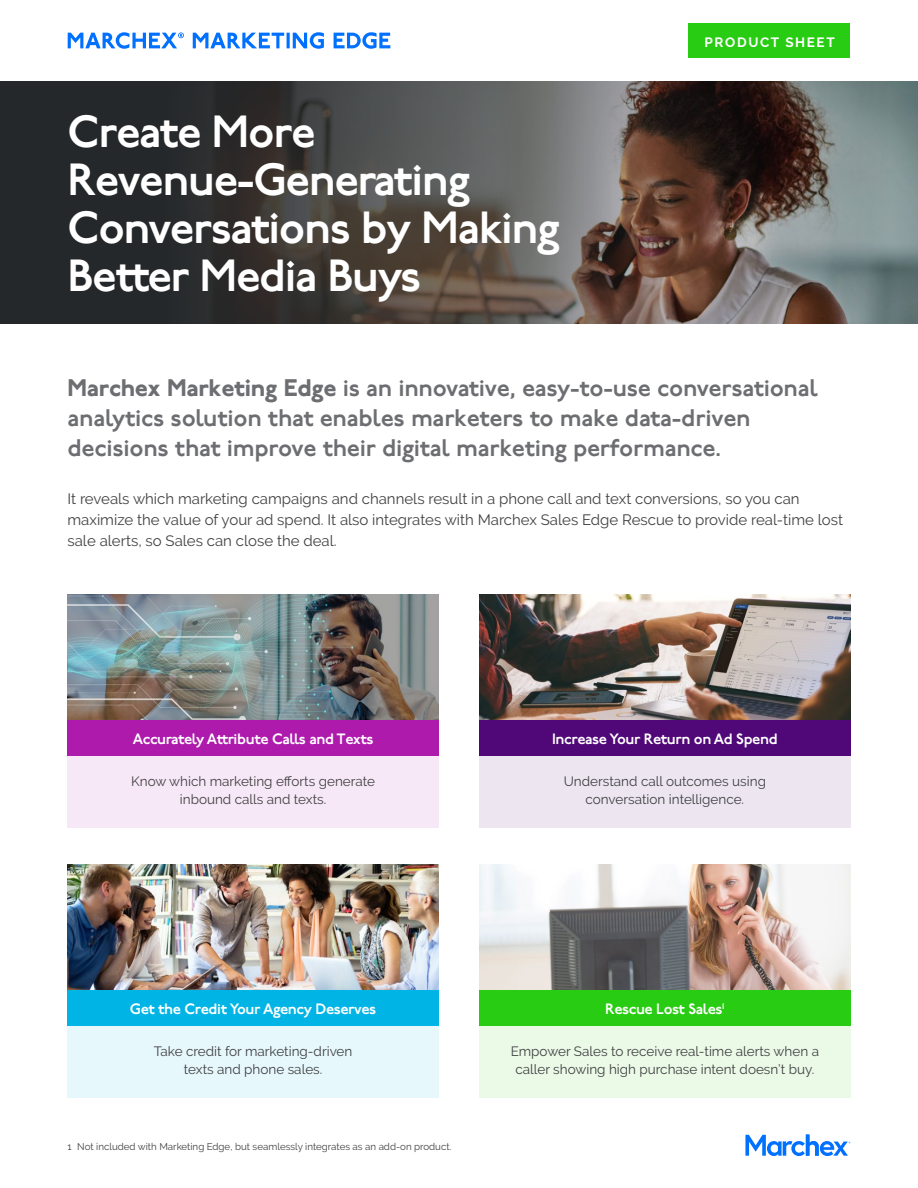
<style>
.page{position:relative;width:918px;height:1188px;background:#fff}
.page>*{position:absolute;margin:0;border:0;box-sizing:border-box;transform-origin:0 0}
.t1{font:600 45px/48px "P22 Underground";letter-spacing:-.03em;color:#fff}
.t2{font:600 24px/30px "P22 Underground";letter-spacing:-.01em;color:#6d6e71}
.t3{font:15px/21px "Raleway";color:#414042}
.t4{font:600 15px "P22 Underground";letter-spacing:-.025em;color:#fff}
.t5{font:13.5px/18.8px "Raleway";color:#414042;text-align:center}
.t6{font:700 13.5px "Raleway";letter-spacing:.12em;color:#fff}
.t7{font:9.75px "Raleway";color:#414042}
.s1{font-weight:800}
</style>
<div class="page">
<img style="left:68px;top:864px;width:371px;height:126px">
<img style="left:479px;top:594px;width:371px;height:126px">
<img style="left:68px;top:594px;width:371px;height:126px">
<img style="left:479px;top:864px;width:371px;height:126px">
<div style="left:68px;top:756px;width:371px;height:72px;background:#f7e8f7"></div>
<div style="left:479px;top:756px;width:371px;height:72px;background:#ede6f1"></div>
<div style="left:68px;top:1026px;width:371px;height:72px;background:#e6f8fc"></div>
<div style="left:479px;top:1026px;width:371px;height:72px;background:#eafae7"></div>
<div style="left:68px;top:720px;width:371px;height:36px;background:#ad1aac"></div>
<div style="left:479px;top:720px;width:371px;height:36px;background:#500778"></div>
<div style="left:68px;top:990px;width:371px;height:36px;background:#00b5e5"></div>
<div style="left:479px;top:990px;width:371px;height:36px;background:#28cc12"></div>
<svg style="left:0;top:81px;width:918px;height:243px;background:#4f4b48"></svg>
<div style="left:688px;top:23px;width:162px;height:35px;background:#28cc12"></div>
<svg style="left:745px;top:1135px;width:105px;height:21px"></svg>
<svg style="left:68px;top:32px;width:322px;height:17px"></svg>
<h1 class="t1" style="left:68px;top:110px;width:494px">Create More<br>Revenue‑Generating<br>Conversations by Making<br>Better Media Buys</h1>
<p class="t6" style="left:705px;top:34px;width:132px">PRODUCT SHEET</p>
<h2 class="t2" style="left:68px;top:374px;width:752px"><span class="s1">Marchex Marketing Edge</span> is an innovative, easy-to-use conversational analytics solution that enables marketers to make data-driven decisions that improve their digital marketing performance.</h2>
<p class="t3" style="left:68px;top:488px;width:777px">It reveals which marketing campaigns and channels result in a phone call and text conversions, so you can maximize the value of your ad spend. It also integrates with Marchex Sales Edge Rescue to provide real-time lost sale alerts, so Sales can close the deal.</p>
<p class="t4" style="left:133px;top:730px;width:242px">Accurately Attribute Calls and Texts</p>
<p class="t4" style="left:552px;top:730px;width:227px">Increase Your Return on Ad Spend</p>
<p class="t5" style="left:131px;top:771px;width:245px">Know which marketing efforts generate inbound calls and texts.</p>
<p class="t5" style="left:564px;top:771px;width:204px">Understand call outcomes using conversation intelligence.</p>
<p class="t4" style="left:130px;top:1000px;width:248px">Get the Credit Your Agency Deserves</p>
<p class="t4" style="left:605px;top:1000px;width:121px">Rescue Lost Sales<sup>1</sup></p>
<p class="t5" style="left:154px;top:1041px;width:200px">Take credit for marketing-driven texts and phone sales.</p>
<p class="t5" style="left:511px;top:1041px;width:310px">Empower Sales to receive real-time alerts when a caller showing high purchase intent doesn’t buy.</p>
<p class="t7" style="left:68px;top:1141px;width:386px">1 Not included with Marketing Edge, but seamlessly integrates as an add-on product.</p>
</div>
